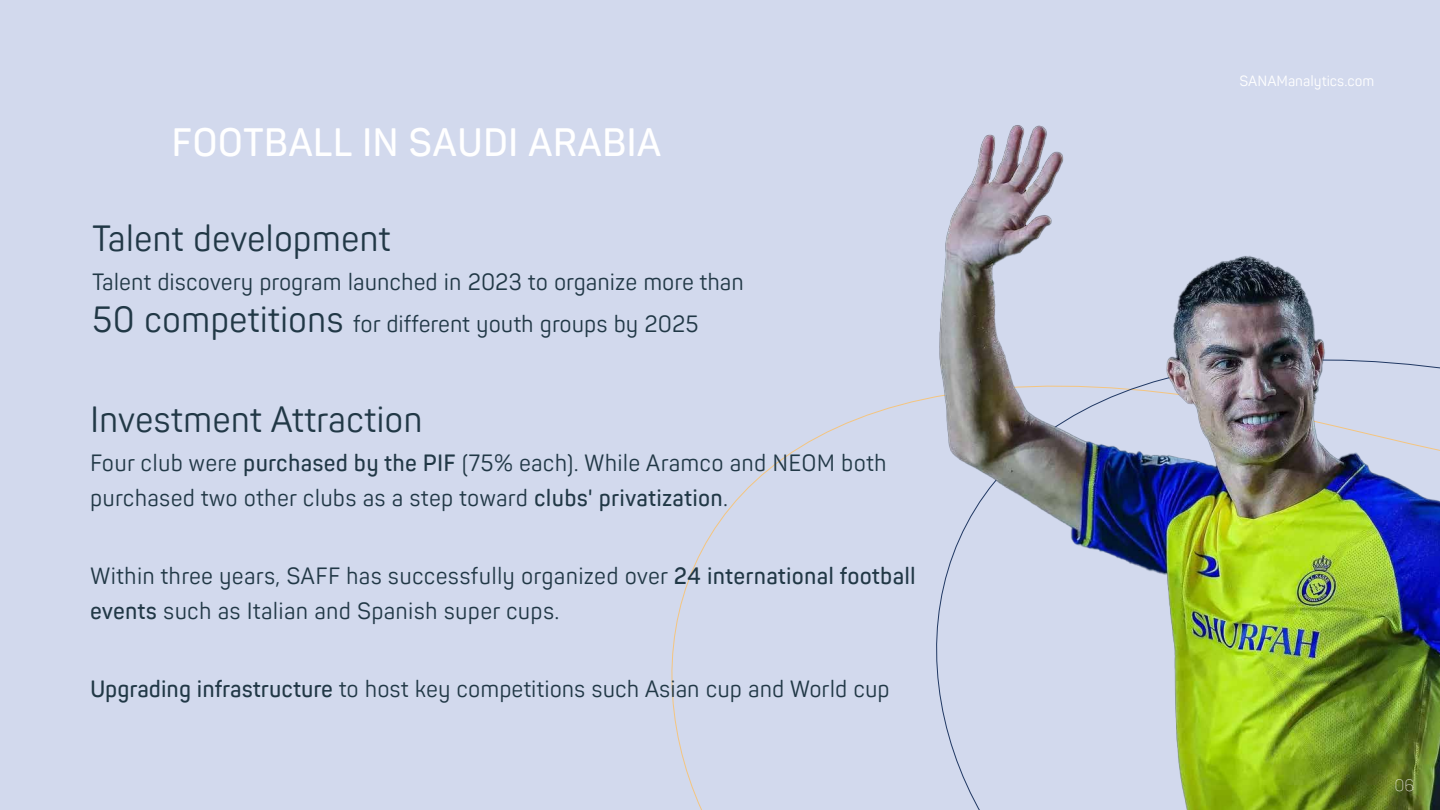
<style>
.page{position:relative;width:1440px;height:810px;background:#d2d9ed}
.page>*{position:absolute;margin:0;border:0;box-sizing:border-box;transform-origin:0 0}
.t1{font:600 39.08px "Panton Narrow";color:#fff}
.t2{font:36px "Panton Narrow";color:#213846}
.t3{font:23.25px/35.2px "Panton Narrow";color:#213846}
.t4{font:200 16.27px "Panton Narrow";color:#fff}
.t5{font:14.62px "Panton Narrow";color:#fff}
.s1{font-size:36px}
.s2{font-weight:600}
</style>
<div class="page">
<img style="left:889px;top:125px;width:551px;height:685px">
<h1 class="t1" style="left:172px;top:118px;width:491px">FOOTBALL IN SAUDI ARABIA</h1>
<h2 class="t2" style="left:92px;top:216px;width:300px">Talent development</h2>
<p class="t3" style="left:92px;top:260px;width:653px;line-height:42px">Talent discovery program launched in 2023 to organize more than<br><span class="s1">50 competitions</span> for different youth groups by 2025</p>
<h2 class="t2" style="left:90px;top:397px;width:334px">Investment Attraction</h2>
<p class="t3" style="left:90px;top:445px;width:798px">Four club were <span class="s2">purchased by the PIF</span> (75% each). While Aramco and NEOM both purchased two other clubs as a step toward <span class="s2">clubs' privatization</span>.</p>
<p class="t3" style="left:90px;top:558px;width:827px">Within three years, SAFF has successfully organized over <span class="s2">24 international football events</span> such as Italian and Spanish super cups.</p>
<p class="t3" style="left:90px;top:671px;width:801px"><span class="s2">Upgrading infrastructure</span> to host key competitions such Asian cup and World cup</p>
<p class="t5" style="left:1240px;top:72px;width:136px">SANAManalytics.com</p>
<p class="t4" style="left:1395px;top:775px;width:21px">06</p>
</div>
